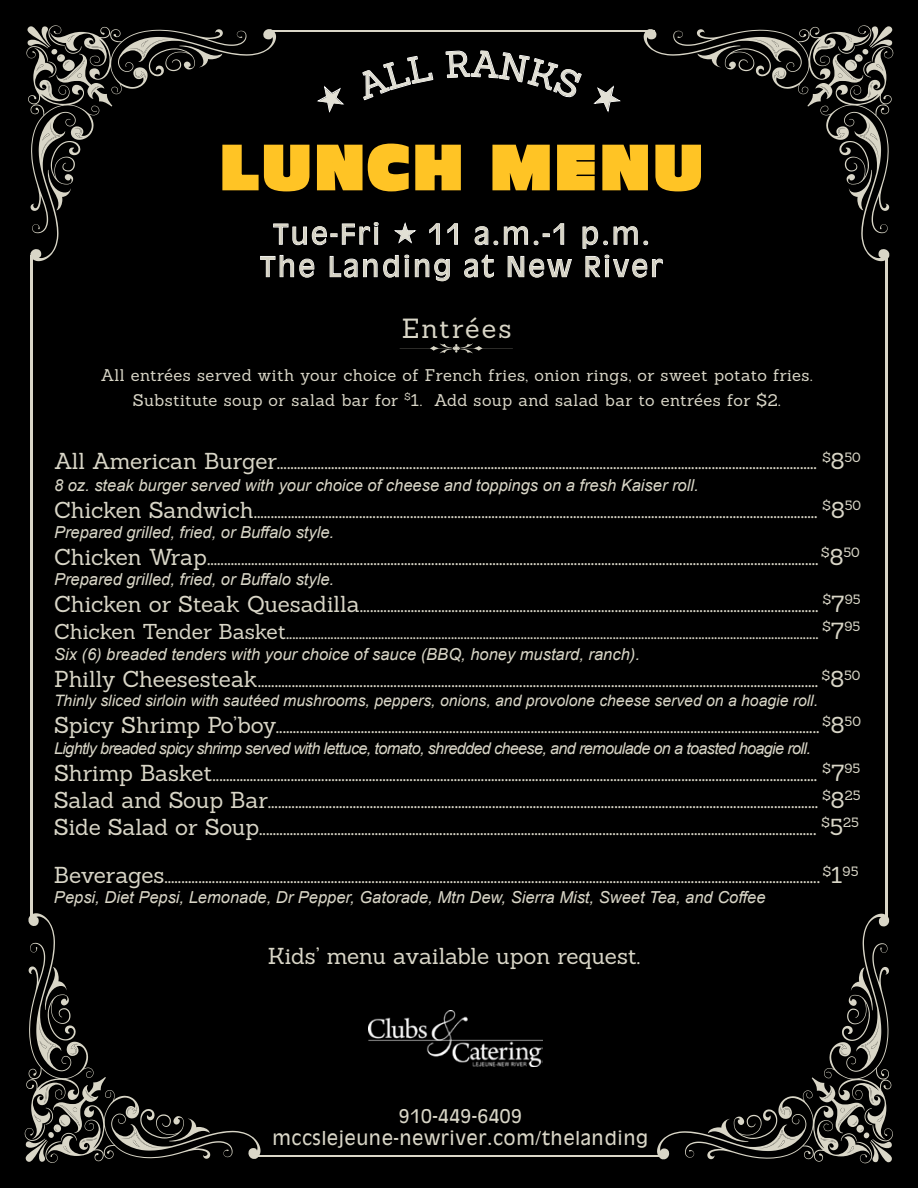
<style>
.page{position:relative;width:918px;height:1188px;background:#000}
.page>*{position:absolute;margin:0;border:0;box-sizing:border-box;transform-origin:0 0}
.t1{font:60px "Antique Olive Compact";letter-spacing:.05em;color:#ffc425}
.t2{font:27px/32.4px "Antique Olive";letter-spacing:.08em;color:#d9d6c7}
.t3{font:27px "Sanchez";letter-spacing:.075em;color:#d9d6c7}
.t4{font:22.5px/27px "Sanchez";letter-spacing:-.005em;color:#d9d6c7;text-align:justify}
.t5{font:21px "Sanchez";letter-spacing:-.005em;color:#d9d6c7}
.t6{font:18px/21.6px "Antique Olive";letter-spacing:.03em;color:#d9d6c7;text-align:center}
.t7{font:italic 16.5px "Arial";color:#d9d6c7}
.t8{font:16.5px/25.2px "Sanchez";letter-spacing:.025em;color:#d9d6c7;text-align:center}
.t9{font:italic 16.2px "Arial";letter-spacing:-.04em;color:#d9d6c7}
.t10{font:italic 15.75px "Arial";color:#d9d6c7}
.s1{font-size:22.5px}
</style>
<div class="page">
<hr style="left:252px;top:1155px;width:410px;height:2px;background:#dad6c7">
<hr style="left:886px;top:255px;width:2px;height:667px;background:#dad6c7">
<hr style="left:31px;top:255px;width:2px;height:667px;background:#dad6c7">
<img style="left:369px;top:1010px;width:173px;height:57px">
<svg style="left:657px;top:914px;width:236px;height:249px"></svg>
<svg style="left:25px;top:913px;width:236px;height:250px"></svg>
<svg style="left:400px;top:343px;width:113px;height:11px"></svg>
<svg style="left:26px;top:25px;width:867px;height:258px"></svg>
<h1 class="t1" style="left:220px;top:130px;width:485px">LUNCH MENU</h1>
<p class="t2" style="left:273px;top:218px;width:109px">Tue-Fri</p>
<p class="t2" style="left:260px;top:218px;width:404px;text-indent:168px">11 a.m.-1 p.m.<br>The Landing at New River</p>
<p class="t3" style="left:402px;top:311px;width:111px">Entrées</p>
<p class="t8" style="left:101px;top:362px;width:713px">All entrées served with your choice of French fries, onion rings, or sweet potato fries.<br>Substitute soup or salad bar for <sup>$</sup>1. Add soup and salad bar to entrées for $2.</p>
<p class="t4" style="left:54px;top:448px;width:808px">All American Burger............................................................................................................................................................... <sup>$</sup>8<sup>50</sup></p>
<p class="t7" style="left:54px;top:474px;width:646px">8 oz. steak burger served with your choice of cheese and toppings on a fresh Kaiser roll.</p>
<p class="t4" style="left:54px;top:496px;width:809px">Chicken Sandwich...................................................................................................................................................................... <sup>$</sup>8<sup>50</sup></p>
<p class="t7" style="left:54px;top:521px;width:282px">Prepared grilled, fried, or Buffalo style.</p>
<p class="t4" style="left:54px;top:543px;width:807px">Chicken Wrap.................................................................................................................................................................................... <sup>$</sup>8<sup>50</sup></p>
<p class="t7" style="left:54px;top:568px;width:282px">Prepared grilled, fried, or Buffalo style.</p>
<p class="t4" style="left:54px;top:590px;width:808px">Chicken or Steak Quesadilla....................................................................................................................................... <sup>$</sup>7<sup>95</sup></p>
<p class="t5" style="left:54px;top:617px;width:808px">Chicken Tender Basket........................................................................................................................................................................ <sup>$</sup><span class="s1">7</span><sup>95</sup></p>
<p class="t7" style="left:54px;top:644px;width:587px">Six (6) breaded tenders with your choice of sauce (BBQ, honey mustard, ranch).</p>
<p class="t4" style="left:54px;top:665px;width:808px">Philly Cheesesteak..................................................................................................................................................................... <sup>$</sup>8<sup>50</sup></p>
<p class="t10" style="left:54px;top:690px;width:766px">Thinly sliced sirloin with sautéed mushrooms, peppers, onions, and provolone cheese served on a hoagie roll.</p>
<p class="t4" style="left:54px;top:711px;width:808px">Spicy Shrimp Po’boy................................................................................................................................................................ <sup>$</sup>8<sup>50</sup></p>
<p class="t9" style="left:54px;top:738px;width:758px">Lightly breaded spicy shrimp served with lettuce, tomato, shredded cheese, and remoulade on a toasted hoagie roll.</p>
<p class="t4" style="left:54px;top:759px;width:808px">Shrimp Basket.................................................................................................................................................................................. <sup>$</sup>7<sup>95<br></sup>Salad and Soup Bar.................................................................................................................................................................. <sup>$</sup>8<sup>25<br></sup>Side Salad or Soup.................................................................................................................................................................... <sup>$</sup>5<sup>25</sup></p>
<p class="t4" style="left:54px;top:862px;width:806px">Beverages................................................................................................................................................................................................. <sup>$</sup>1<sup>95</sup></p>
<p class="t7" style="left:54px;top:887px;width:713px">Pepsi, Diet Pepsi, Lemonade, Dr Pepper, Gatorade, Mtn Dew, Sierra Mist, Sweet Tea, and Coffee</p>
<p class="t4" style="left:268px;top:942px;width:374px">Kids’ menu available upon request.</p>
<p class="t6" style="left:272px;top:1105px;width:377px">910-449-6409 mccslejeune-newriver.com/thelanding</p>
</div>
